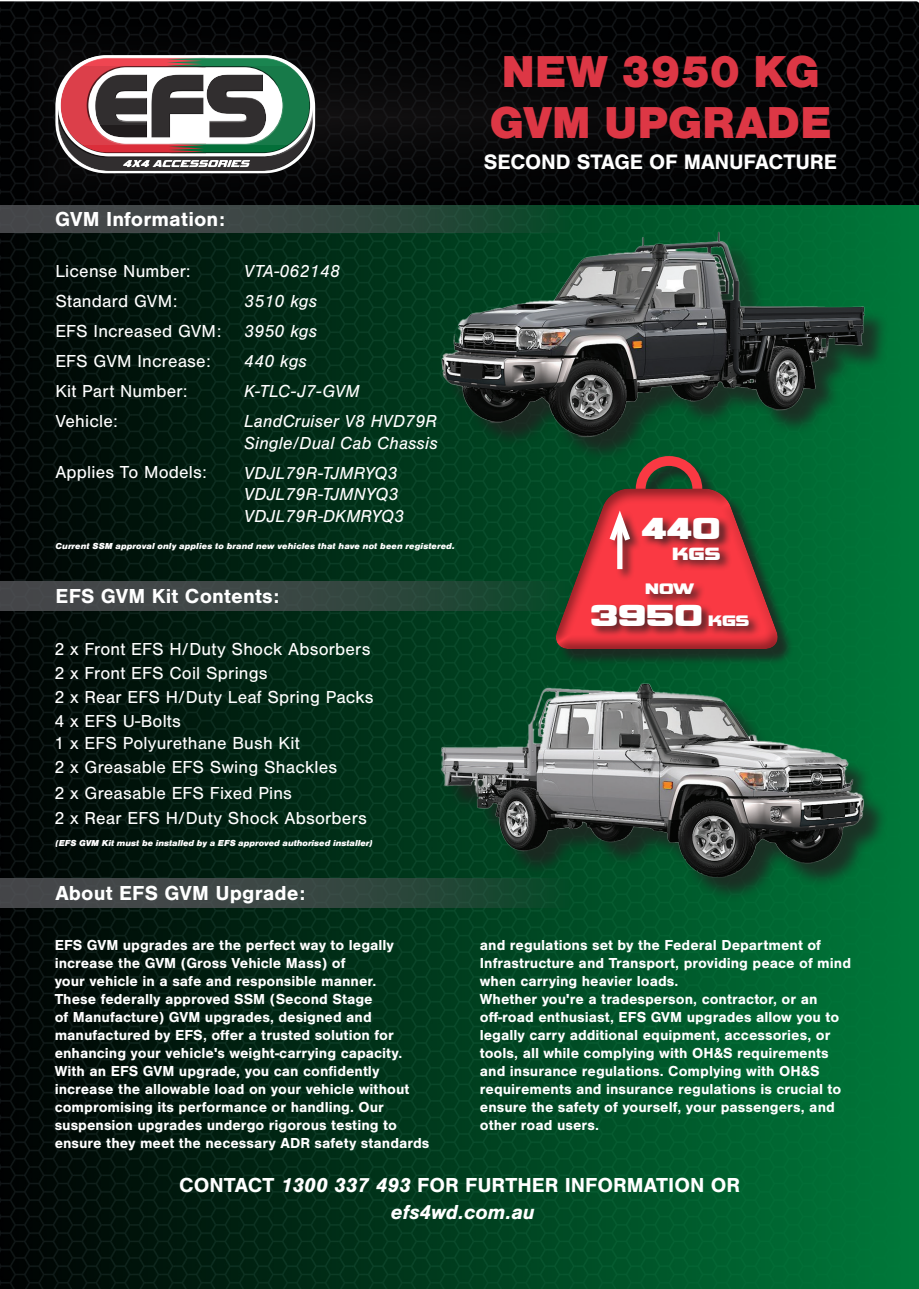
<style>
.page{position:relative;width:919px;height:1289px;background:#fff}
.page>*{position:absolute;margin:0;border:0;box-sizing:border-box;transform-origin:0 0}
.t1{font:900 46.35px/51px "Nimbus San";letter-spacing:-.01em;color:#dd3745}
.t2{font:31.5px "Vipnagorgialla";color:#fff}
.t3{font:700 21.6px "Nimbus San";letter-spacing:-.01em;color:#fff}
.t4{font:700 21px/27px "Nimbus San";letter-spacing:.005em;color:#fff;text-align:center}
.t5{font:18.3px "Vipnagorgialla";color:#fff}
.t6{font:18px/22.5px "Nimbus San";letter-spacing:.01em;color:#fff}
.t7{font:italic 18px/21.6px "Nimbus San";letter-spacing:.01em;color:#fff}
.t8{font:15.75px "Vipnagorgialla";color:#fff}
.t9{font:700 15px/18px "Nimbus San";color:#fff}
.t10{font:italic 900 9px "Nimbus San";letter-spacing:.005em;color:#fff}
.s1{font-size:15.75px}
.s2{font-style:italic}
</style>
<div class="page">
<svg style="left:0;top:1px;width:918px;height:204px;fill:#040405"></svg>
<div style="left:0;top:205px;width:918px;height:1083px;background:linear-gradient(to right,#030506,#007a3b)"></div>
<svg style="left:0;top:205px;width:571px;height:28px;fill:#3b4744"></svg>
<div style="left:0;top:581px;width:571px;height:30px;background:linear-gradient(to right,#504650,#164830)"></div>
<div style="left:0;top:877px;width:571px;height:30px;background:linear-gradient(to right,#514650,#14492f)"></div>
<svg style="left:56px;top:55px;width:257px;height:116px"></svg>
<div style="left:445px;top:687px;width:443px;height:215px;background:#231f20;opacity:.75"></div>
<img style="left:441px;top:681px;width:423px;height:196px">
<div style="left:445px;top:236px;width:444px;height:226px;background:#231f20;opacity:.75"></div>
<img style="left:441px;top:232px;width:424px;height:209px">
<div style="left:558px;top:458px;width:236px;height:207px;background:#231f20;opacity:.75"></div>
<div style="left:635px;top:456px;width:67px;height:66px;border:10px solid #fa3943;border-radius:50%"></div>
<svg style="left:553px;top:488px;width:225px;height:161px"></svg>
<div style="left:464px;top:366px;width:16px;height:11px;background:#222323"></div>
<svg style="left:823px;top:805px;width:19px;height:11px"></svg>
<p class="t1" style="left:489px;top:46px;width:343px">NEW 3950 KG<br>GVM UPGRADE</p>
<p class="t4" style="left:55px;top:206px;width:171px">GVM Information:</p>
<p class="t6" style="left:55px;top:260px;width:137px">License Number:</p>
<p class="t6" style="left:55px;top:290px;width:124px">Standard GVM:</p>
<p class="t6" style="left:55px;top:320px;width:167px">EFS Increased GVM:</p>
<p class="t6" style="left:55px;top:350px;width:157px">EFS GVM Increase:</p>
<p class="t6" style="left:55px;top:380px;width:134px">Kit Part Number:</p>
<p class="t6" style="left:55px;top:410px;width:64px">Vehicle:</p>
<p class="t6" style="left:55px;top:461px;width:153px">Applies To Models:</p>
<p class="t7" style="left:244px;top:260px;width:97px">VTA-062148</p>
<p class="t7" style="left:244px;top:290px;width:74px">3510 kgs</p>
<p class="t7" style="left:244px;top:320px;width:74px">3950 kgs</p>
<p class="t7" style="left:244px;top:350px;width:64px">440 kgs</p>
<p class="t7" style="left:244px;top:380px;width:117px">K-TLC-J7-GVM</p>
<p class="t7" style="left:244px;top:410px;width:195px">LandCruiser V8 HVD79R<br>Single/Dual Cab Chassis</p>
<p class="t7" style="left:244px;top:462px;width:155px">VDJL79R-TJMRYQ3</p>
<p class="t7" style="left:244px;top:484px;width:156px">VDJL79R-TJMNYQ3</p>
<p class="t7" style="left:244px;top:505px;width:161px">VDJL79R-DKMRYQ3</p>
<p class="t10" style="left:56px;top:541px;width:401px">Current SSM approval only applies to brand new vehicles that have not been registered.</p>
<p class="t4" style="left:55px;top:583px;width:225px">EFS GVM Kit Contents:</p>
<p class="t6" style="left:54px;top:637px;width:317px">2 x Front EFS H/Duty Shock Absorbers</p>
<p class="t6" style="left:54px;top:661px;width:214px">2 x Front EFS Coil Springs</p>
<p class="t6" style="left:54px;top:685px;width:320px">2 x Rear EFS H/Duty Leaf Spring Packs</p>
<p class="t6" style="left:54px;top:709px;width:247px">4 x EFS U-Bolts<br>1 x EFS Polyurethane Bush Kit</p>
<p class="t6" style="left:54px;top:756px;width:284px">2 x Greasable EFS Swing Shackles</p>
<p class="t6" style="left:54px;top:781px;width:239px">2 x Greasable EFS Fixed Pins</p>
<p class="t6" style="left:54px;top:807px;width:314px">2 x Rear EFS H/Duty Shock Absorbers</p>
<p class="t10" style="left:55px;top:838px;width:318px">(EFS GVM Kit must be installed by a EFS approved authorised installer)</p>
<p class="t4" style="left:55px;top:879px;width:251px">About EFS GVM Upgrade:</p>
<p class="t9" style="left:55px;top:935px;width:349px">EFS GVM upgrades are the perfect way to legally increase the GVM (Gross Vehicle Mass) of<br>your vehicle in a safe and responsible manner.<br>These federally approved SSM (Second Stage<br>of Manufacture) GVM upgrades, designed and manufactured by EFS, offer a trusted solution for enhancing your vehicle's weight-carrying capacity.</p>
<p class="t9" style="left:55px;top:1061px;width:376px">With an EFS GVM upgrade, you can confidently increase the allowable load on your vehicle without compromising its performance or handling. Our suspension upgrades undergo rigorous testing to ensure they meet the necessary ADR safety standards</p>
<p class="t3" style="left:484px;top:150px;width:355px">SECOND STAGE OF MANUFACTURE</p>
<p class="t2" style="left:641px;top:510px;width:81px">440</p>
<p class="t5" style="left:672px;top:543px;width:50px">KGS</p>
<p class="t8" style="left:645px;top:580px;width:51px">NOW</p>
<p class="t2" style="left:590px;top:597px;width:160px">3950 <span class="s1">KGS</span></p>
<p class="t9" style="left:480px;top:935px;width:372px">and regulations set by the Federal Department of<br>Infrastructure and Transport, providing peace of mind when carrying heavier loads.</p>
<p class="t9" style="left:480px;top:989px;width:363px">Whether you're a tradesperson, contractor, or an off-road enthusiast, EFS GVM upgrades allow you to legally carry additional equipment, accessories, or tools, all while complying with OH&amp;S requirements and insurance regulations. Complying with OH&amp;S requirements and insurance regulations is crucial to ensure the safety of yourself, your passengers, and other road users.</p>
<p class="t4" style="left:179px;top:1171px;width:562px">CONTACT <span class="s2">1300 337 493</span> FOR FURTHER INFORMATION OR <span class="s2">efs4wd.com.au</span></p>
</div>
